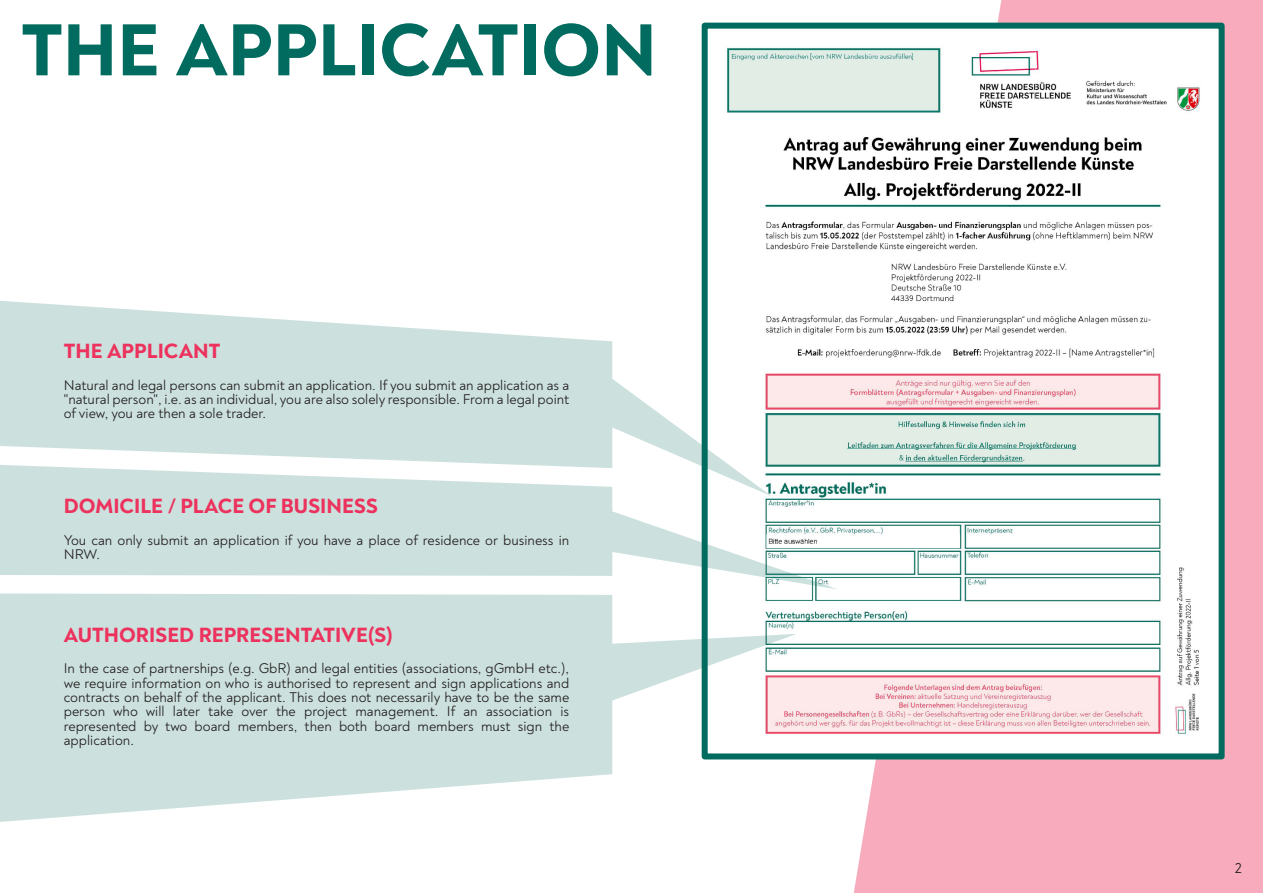
<style>
.page{position:relative;width:1263px;height:893px;background:#fff}
.page>*{position:absolute;margin:0;border:0;box-sizing:border-box;transform-origin:0 0}
.t1{font:800 75px "Noah";color:#006b5e}
.t2{font:800 21px "Noah";color:#ec325d}
.t3{font:15px "Noah";color:#231f20}
.t4{font:14.4px/14.4px "Noah";color:#231f20;text-align:justify}
</style>
<div class="page">
<div style="left:854px;top:0;width:409px;height:893px;background:#f7abbc"></div>
<img style="left:726px;top:30px;width:491px;height:722px">
<div style="left:702px;top:23px;width:522px;height:736px;border:6px solid #006b5e"></div>
<svg style="left:0;top:296px;width:771px;height:165px;fill:#cce1de"></svg>
<svg style="left:0;top:461px;width:838px;height:128px;fill:#cce1de"></svg>
<svg style="left:0;top:593px;width:797px;height:229px;fill:#cce1de"></svg>
<h1 class="t1" style="left:21px;top:5px;width:637px">THE APPLICATION</h1>
<h2 class="t2" style="left:64px;top:338px;width:158px">THE APPLICANT</h2>
<p class="t4" style="left:64px;top:378px;width:507px">Natural and legal persons can submit an application. If you submit an application as a "natural person", i.e. as an individual, you are also solely responsible. From a legal point of view, you are then a sole trader.</p>
<h2 class="t2" style="left:64px;top:494px;width:316px">DOMICILE / PLACE OF BUSINESS</h2>
<p class="t4" style="left:64px;top:533px;width:507px">You can only submit an application if you have a place of residence or business in<br>NRW.</p>
<h2 class="t2" style="left:64px;top:622px;width:331px">AUTHORISED REPRESENTATIVE(S)</h2>
<p class="t4" style="left:64px;top:661px;width:507px">In the case of partnerships (e.g. GbR) and legal entities (associations, gGmbH etc.), we require information on who is authorised to represent and sign applications and contracts on behalf of the applicant. This does not necessarily have to be the same person who will later take over the project management. If an association is represented by two board members, then both board members must sign the application.</p>
<p class="t3" style="left:1235px;top:859px;width:8px">2</p>
</div>
